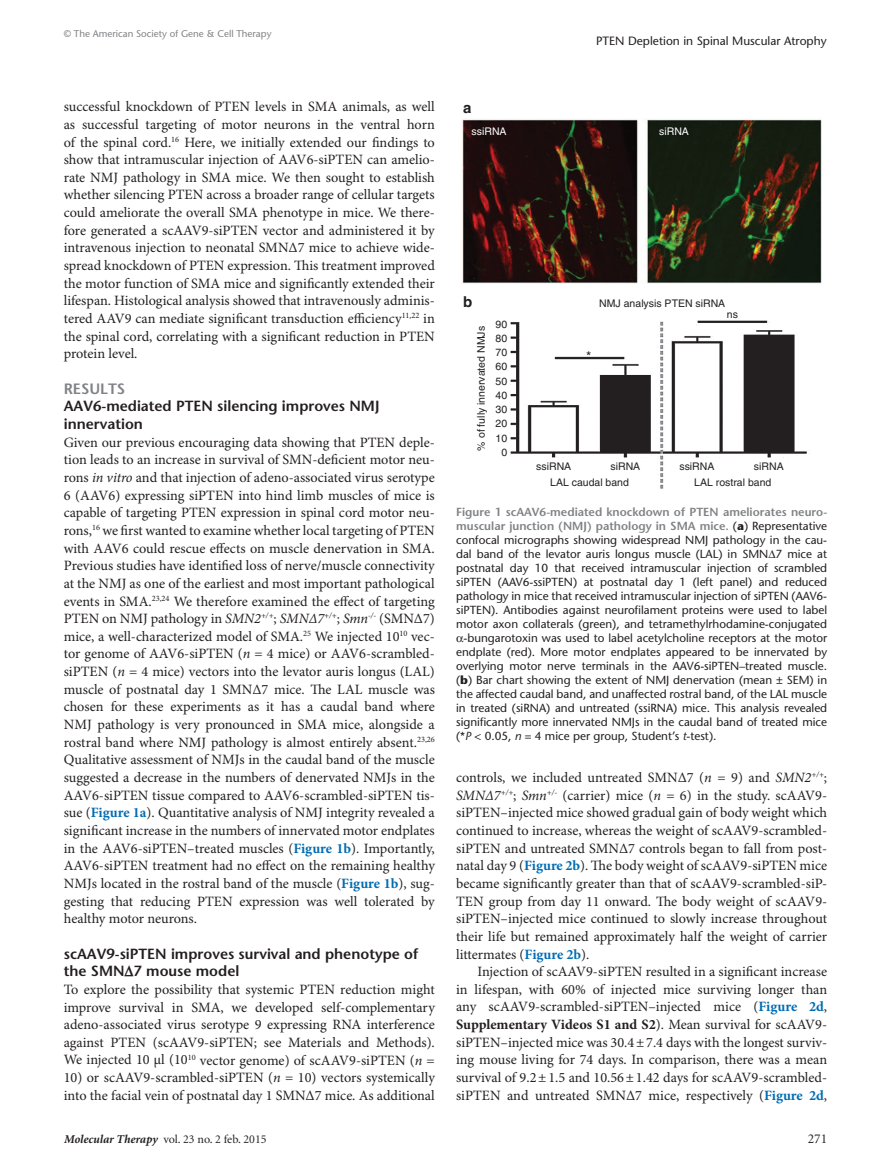
<style>
.page{position:relative;width:891px;height:1175px;background:#fff}
.page>*{position:absolute;margin:0;border:0;box-sizing:border-box;transform-origin:0 0}
.t1{font:600 15px "ITC Stone Sans";color:#808285}
.t2{font:700 15px "Helvetica";color:#231f20}
.t3{font:600 14.7px/17.7px "ITC Stone Sans";color:#231f20}
.t4{font:14.25px/17.7px "Minion Pro";color:#231f20;text-align:justify}
.t5{font:13.5px "Minion";color:#231f20}
.t6{font:13.5px "Helvetica";color:#231f20}
.t7{font:12px "Stone Sans";color:#231f20}
.t8{font:12px "Minion";color:#231f20}
.t9{font:11.7px "Stone Sans";color:#231f20}
.t10{font:600 11.7px/14.1px "ITC Stone Sans";color:#808285}
.t11{font:10.5px/14.2px "Helvetica";color:#231f20;text-align:justify}
.t12{font:10.5px "Helvetica";color:#fff}
.t13{font:9.75px "Stone Sans";color:#808285}
.s1{font-style:italic}
.s2{font-weight:700;color:#006cb3}
.s3{font-family:"Stone Sans";font-weight:400;color:#231f20}
.s4{font-family:"Stone Sans";font-weight:700;color:#231f20}
.s5{font-weight:700}
.s6{font-weight:700;font-style:italic}
</style>
<div class="page">
<img style="left:462px;top:119px;width:360px;height:164px">
<img style="left:510px;top:320px;width:297px;height:169px">
<p class="t13" style="left:64px;top:28px;width:209px">© The American Society of Gene &amp; Cell Therapy</p>
<p class="t7" style="left:596px;top:34px;width:232px">PTEN Depletion in Spinal Muscular Atrophy</p>
<p class="t4" style="left:64px;top:98px;width:373px">successful knockdown of PTEN levels in SMA animals, as well as successful targeting of motor neurons in the ventral horn of the spinal cord.<sup>16</sup> Here, we initially extended our findings to show that intramuscular injection of AAV6-siPTEN can amelio&shy;rate NMJ pathology in SMA mice. We then sought to establish whether silencing PTEN across a broader range of cellular targets could ameliorate the overall SMA phenotype in mice. We there&shy;fore generated a scAAV9-siPTEN vector and administered it by intravenous injection to neonatal SMNΔ7 mice to achieve wide&shy;spread knockdown of PTEN expression. This treatment improved the motor function of SMA mice and significantly extended their lifespan. Histological analysis showed that intravenously adminis&shy;tered AAV9 can mediate significant transduction efficiency<sup>11,22</sup> in the spinal cord, correlating with a significant reduction in PTEN protein level.</p>
<p class="t1" style="left:64px;top:379px;width:63px">RESULTS</p>
<p class="t3" style="left:64px;top:397px;width:317px">AAV6-mediated PTEN silencing improves NMJ innervation</p>
<p class="t4" style="left:64px;top:434px;width:373px">Given our previous encouraging data showing that PTEN deple&shy;tion leads to an increase in survival of SMN-deficient motor neu&shy;rons <span class="s1">in vitro</span> and that injection of adeno-associated virus serotype 6 (AAV6) expressing siPTEN into hind limb muscles of mice is capable of targeting PTEN expression in spinal cord motor neu&shy;rons,<sup>16</sup> we first wanted to examine whether local targeting of PTEN with AAV6 could rescue effects on muscle denervation in SMA.<br>Previous studies have identified loss of nerve/muscle connectivity at the NMJ as one of the earliest and most important pathological events in SMA.<sup>23,24</sup> We therefore examined the effect of targeting PTEN on NMJ pathology in <span class="s1">SMN2</span><sup>+/+</sup>; <span class="s1">SMNΔ7</span><sup>+/+</sup>; <span class="s1">Smn</span><sup>-/-</sup> (SMNΔ7) mice, a well-characterized model of SMA.<sup>25</sup> We injected 10<sup>10</sup> vec&shy;tor genome of AAV6-siPTEN (<span class="s1">n</span> = 4 mice) or AAV6-scrambled&shy;siPTEN (<span class="s1">n</span> = 4 mice) vectors into the levator auris longus (LAL) muscle of postnatal day 1 SMNΔ7 mice. The LAL muscle was chosen for these experiments as it has a caudal band where NMJ pathology is very pronounced in SMA mice, alongside a rostral band where NMJ pathology is almost entirely absent.<sup>23,26<br></sup>Qualitative assessment of NMJs in the caudal band of the muscle suggested a decrease in the numbers of denervated NMJs in the AAV6-siPTEN tissue compared to AAV6-scrambled-siPTEN tis&shy;sue (<span class="s2">Figure 1a</span>). Quantitative analysis of NMJ integrity revealed a significant increase in the numbers of innervated motor endplates in the AAV6-siPTEN–treated muscles (<span class="s2">Figure 1b</span>). Importantly, AAV6-siPTEN treatment had no effect on the remaining healthy NMJs located in the rostral band of the muscle (<span class="s2">Figure 1b</span>), sug&shy;gesting that reducing PTEN expression was well tolerated by healthy motor neurons.</p>
<p class="t3" style="left:64px;top:944px;width:356px">scAAV9-siPTEN improves survival and phenotype of the SMN 7 mouse model</p>
<p class="t4" style="left:64px;top:981px;width:373px">To explore the possibility that systemic PTEN reduction might improve survival in SMA, we developed self-complementary adeno-associated virus serotype 9 expressing RNA interference against PTEN (scAAV9-siPTEN; see Materials and Methods).<br>We injected 10 µl (10<sup>10</sup> vector genome) of scAAV9-siPTEN (<span class="s1">n</span> =</p>
<p class="t4" style="left:64px;top:1069px;width:373px">10) or scAAV9-scrambled-siPTEN (<span class="s1">n</span> = 10) vectors systemically into the facial vein of postnatal day 1 SMNΔ7 mice. As additional</p>
<p class="t2" style="left:463px;top:99px;width:10px">a</p>
<p class="t12" style="left:472px;top:125px;width:36px">ssiRNA</p>
<p class="t12" style="left:659px;top:125px;width:31px">siRNA</p>
<p class="t2" style="left:463px;top:293px;width:11px">b</p>
<p class="t11" style="left:474px;top:450px;width:126px;rotate:-90deg">% of fully innervated NMJs</p>
<p class="t11" style="left:496px;top:317px;width:13px">90</p>
<p class="t11" style="left:496px;top:331px;width:13px">80<br>70<br>60<br>50<br>40<br>30<br>20<br>10</p>
<p class="t11" style="left:501px;top:445px;width:7px">0</p>
<p class="t11" style="left:599px;top:296px;width:128px">NMJ analysis PTEN siRNA</p>
<p class="t6" style="left:586px;top:348px;width:7px">*</p>
<p class="t11" style="left:727px;top:307px;width:13px">ns</p>
<p class="t11" style="left:550px;top:458px;width:80px;line-height:16px;text-indent:-14px">ssiRNA<br>LAL caudal band</p>
<p class="t11" style="left:611px;top:459px;width:31px">siRNA</p>
<p class="t11" style="left:679px;top:459px;width:36px">ssiRNA</p>
<p class="t11" style="left:754px;top:459px;width:31px">siRNA</p>
<p class="t11" style="left:694px;top:475px;width:79px">LAL rostral band</p>
<p class="t10" style="left:456px;top:504px;width:373px">Figure 1 scAAV6-mediated knockdown of PTEN ameliorates neuro&shy;muscular junction (NMJ) pathology in SMA mice. <span class="s3">(</span><span class="s4">a</span><span class="s3">) Representative</span></p>
<p class="t9" style="left:456px;top:533px;width:373px">confocal micrographs showing widespread NMJ pathology in the cau-</p>
<p class="t9" style="left:456px;top:547px;width:373px">dal band of the levator auris longus muscle (LAL) in SMN 7 mice at</p>
<p class="t9" style="left:456px;top:561px;width:373px">postnatal day 10 that received intramuscular injection of scrambled</p>
<p class="t9" style="left:456px;top:575px;width:373px">siPTEN (AAV6-ssiPTEN) at postnatal day 1 (left panel) and reduced</p>
<p class="t9" style="left:456px;top:589px;width:373px">pathology in mice that received intramuscular injection of siPTEN (AAV6-</p>
<p class="t9" style="left:456px;top:603px;width:373px">siPTEN). Antibodies against neurofilament proteins were used to label</p>
<p class="t9" style="left:456px;top:617px;width:373px">motor axon collaterals (green), and tetramethylrhodamine-conjugated</p>
<p class="t9" style="left:464px;top:631px;width:365px">-bungarotoxin was used to label acetylcholine receptors at the motor</p>
<p class="t9" style="left:456px;top:645px;width:373px">endplate (red). More motor endplates appeared to be innervated by</p>
<p class="t9" style="left:456px;top:659px;width:373px">overlying motor nerve terminals in the AAV6-siPTEN–treated muscle.</p>
<p class="t9" style="left:456px;top:673px;width:373px">(<span class="s5">b</span>) Bar chart showing the extent of NMJ denervation (mean ± SEM) in</p>
<p class="t9" style="left:456px;top:687px;width:373px">the affected caudal band, and unaffected rostral band, of the LAL muscle</p>
<p class="t9" style="left:456px;top:701px;width:373px">in treated (siRNA) and untreated (ssiRNA) mice. This analysis revealed</p>
<p class="t9" style="left:456px;top:715px;width:373px">significantly more innervated NMJs in the caudal band of treated mice</p>
<p class="t9" style="left:456px;top:729px;width:262px">(*<span class="s1">P</span> &lt; 0.05, <span class="s1">n</span> = 4 mice per group, Student’s <span class="s1">t</span>-test).</p>
<p class="t4" style="left:456px;top:769px;width:373px">controls, we included untreated SMNΔ7 (<span class="s1">n</span> = 9) and <span class="s1">SMN2</span><sup>+/+</sup>; <span class="s1">SMNΔ7</span><sup>+/+</sup>; <span class="s1">Smn</span><sup>+/-</sup> (carrier) mice (<span class="s1">n</span> = 6) in the study. scAAV9- siPTEN–injected mice showed gradual gain of body weight which continued to increase, whereas the weight of scAAV9-scrambled&shy;siPTEN and untreated SMNΔ7 controls began to fall from post&shy;natal day 9 (<span class="s2">Figure 2b</span>). The body weight of scAAV9-siPTEN mice became significantly greater than that of scAAV9-scrambled-siP-TEN group from day 11 onward. The body weight of scAAV9- siPTEN–injected mice continued to slowly increase throughout their life but remained approximately half the weight of carrier littermates (<span class="s2">Figure 2b</span>).</p>
<p class="t4" style="left:456px;top:963px;width:373px;text-indent:21px">Injection of scAAV9-siPTEN resulted in a significant increase in lifespan, with 60% of injected mice surviving longer than any scAAV9-scrambled-siPTEN–injected mice (<span class="s2">Figure 2d</span>, <span class="s5">Supplementary Videos S1 and S2</span>). Mean survival for scAAV9- siPTEN–injected mice was 30.4±7.4 days with the longest surviv&shy;ing mouse living for 74 days. In comparison, there was a mean survival of 9.2±1.5 and 10.56±1.42 days for scAAV9-scrambled&shy;siPTEN and untreated SMNΔ7 mice, respectively (<span class="s2">Figure 2d</span>,</p>
<p class="t8" style="left:64px;top:1133px;width:204px"><span class="s6">Molecular Therapy</span> vol. 23 no. 2 feb. 2015</p>
<p class="t5" style="left:808px;top:1132px;width:21px">271</p>
</div>
